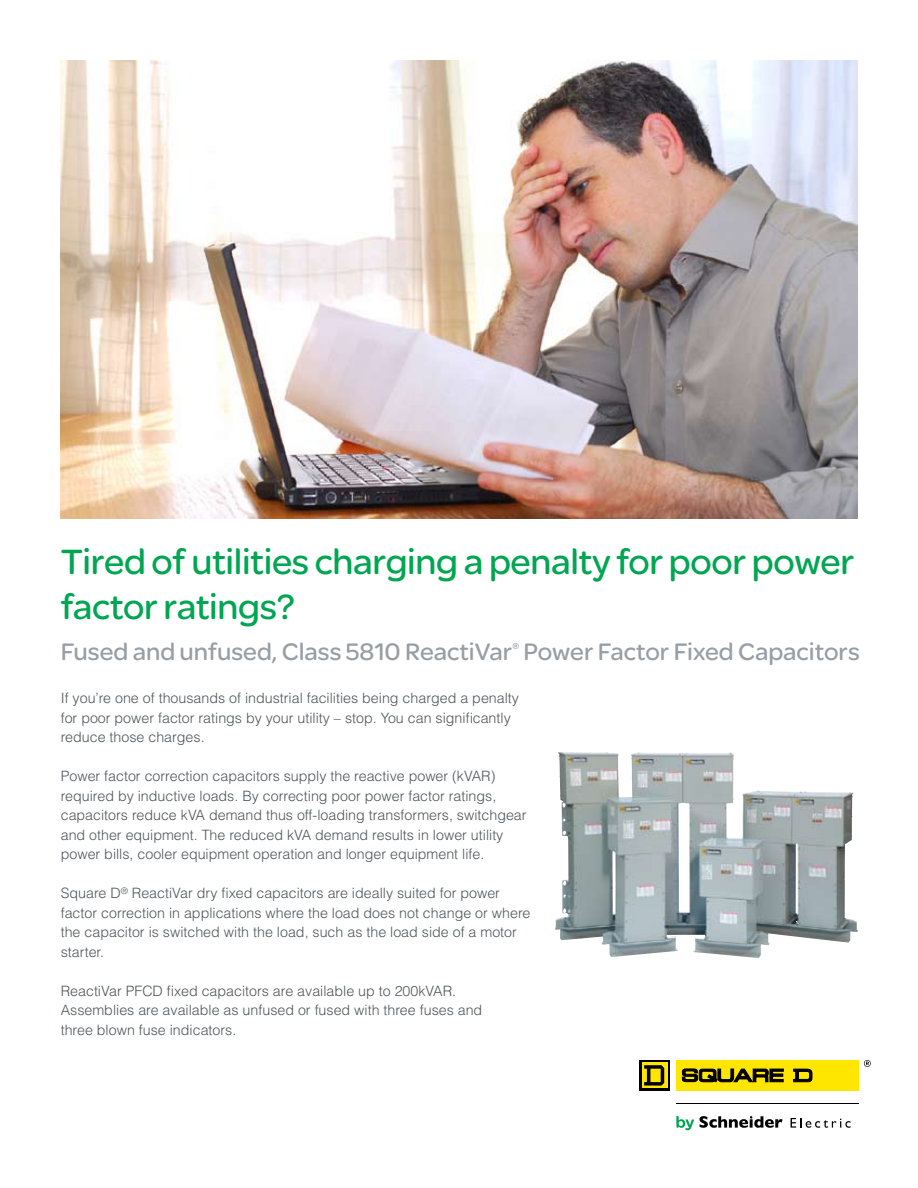
<style>
.page{position:relative;width:918px;height:1188px;background:#fff}
.page>*{position:absolute;margin:0;border:0;box-sizing:border-box;transform-origin:0 0}
.t1{font:37.5px/45px "SE Optimist";letter-spacing:-.01em;color:#00a651}
.t2{font:25.5px "SE Optimist";color:#979ea4}
.t3{font:300 14.25px/19.5px "Helvetica";color:#4d555b}
.t4{font:9px "SE Optimist";color:#979ea4}
</style>
<div class="page">
<img style="left:61px;top:61px;width:796px;height:458px">
<svg style="left:676px;top:1116px;width:18px;height:14px"></svg>
<svg style="left:700px;top:1116px;width:83px;height:12px"></svg>
<svg style="left:791px;top:1118px;width:60px;height:10px"></svg>
<hr style="left:677px;top:1103px;width:182px;height:1px;background:#000">
<svg style="left:639px;top:1060px;width:31px;height:31px"></svg>
<div style="left:642px;top:1063px;width:25px;height:25px;background:#ffe600"></div>
<svg style="left:644px;top:1065px;width:20px;height:21px"></svg>
<div style="left:676px;top:1060px;width:183px;height:31px;background:#ffe600"></div>
<svg style="left:682px;top:1069px;width:102px;height:13px"></svg>
<svg style="left:793px;top:1069px;width:19px;height:13px"></svg>
<svg style="left:864px;top:1060px;width:7px;height:7px"></svg>
<img style="left:555px;top:752px;width:303px;height:206px">
<h1 class="t1" style="left:61px;top:539px;width:795px">Tired of utilities charging a penalty for poor power factor ratings?</h1>
<h2 class="t2" style="left:61px;top:634px;width:801px">Fused and unfused, Class 5810 ReactiVar Power Factor Fixed Capacitors</h2>
<p class="t4" style="left:512px;top:640px;width:8px">®</p>
<p class="t3" style="left:61px;top:688px;width:460px">If you’re one of thousands of industrial facilities being charged a penalty for poor power factor ratings by your utility – stop. You can significantly reduce those charges.</p>
<p class="t3" style="left:61px;top:766px;width:467px">Power factor correction capacitors supply the reactive power (kVAR) required by inductive loads. By correcting poor power factor ratings, capacitors reduce kVA demand thus off-loading transformers, switchgear and other equipment. The reduced kVA demand results in lower utility power bills, cooler equipment operation and longer equipment life.</p>
<p class="t3" style="left:61px;top:883px;width:471px">Square D<sup>®</sup> ReactiVar dry fixed capacitors are ideally suited for power factor correction in applications where the load does not change or where the capacitor is switched with the load, such as the load side of a motor starter.</p>
<p class="t3" style="left:61px;top:980px;width:423px">ReactiVar PFCD fixed capacitors are available up to 200kVAR.<br>Assemblies are available as unfused or fused with three fuses and three blown fuse indicators.</p>
</div>
